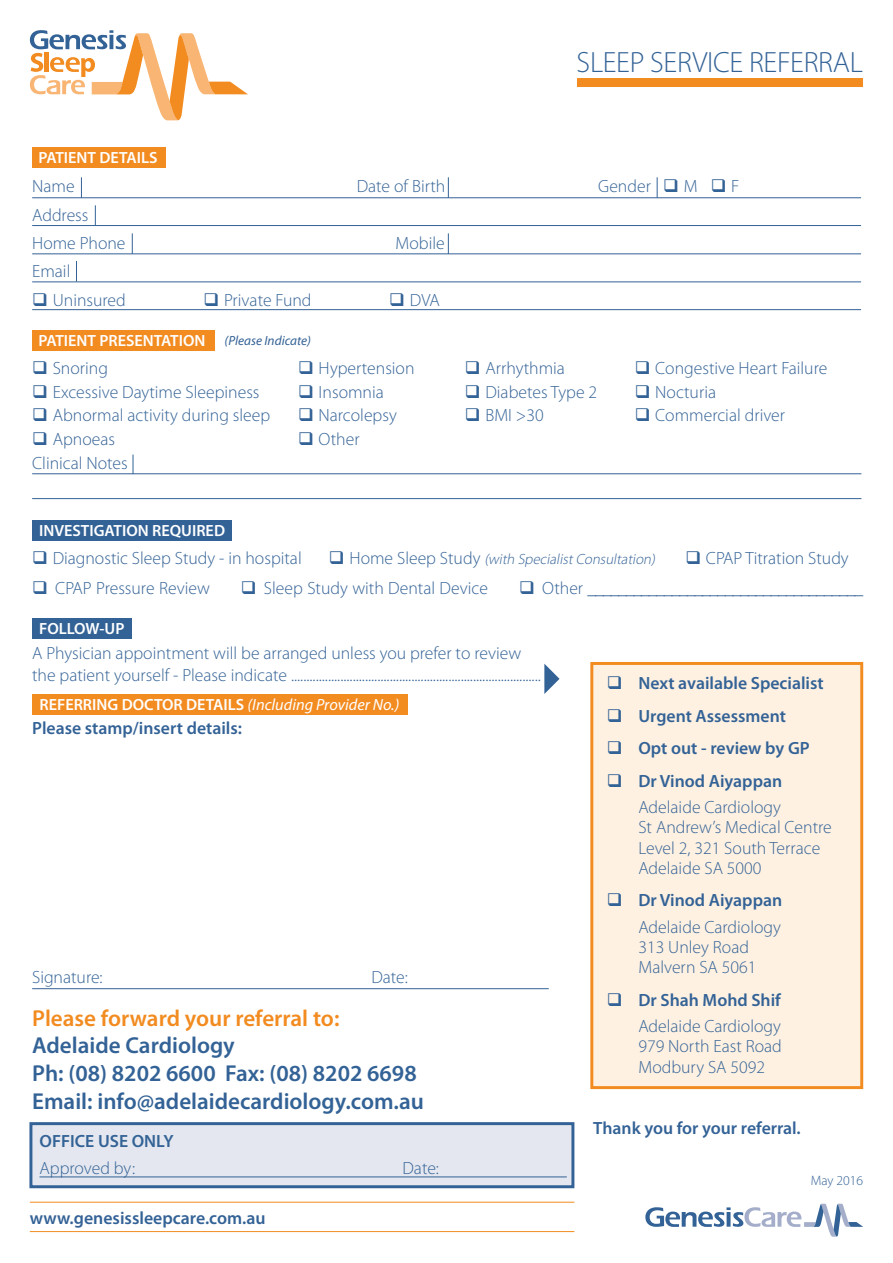
<style>
.page{position:relative;width:893px;height:1263px;background:#fff}
.page>*{position:absolute;margin:0;border:0;box-sizing:border-box;transform-origin:0 0}
.t1{font:300 29.4px "Myriad Pro";letter-spacing:-.01em;color:#336296}
.t2{font:600 23.1px/27.8px "Myriad Pro";color:#336296}
.t3{font:600 23.1px "Myriad Pro";color:#f28b20}
.t4{font:600 17.85px "Myriad Pro";color:#336296}
.t5{font:300 17.7px/20.4px "Myriad Pro";color:#336296}
.t6{font:600 17.7px "Myriad Pro";color:#336296}
.t7{font:600 16.2px "Myriad Pro";color:#fff}
.t8{font:italic 300 14.7px "Myriad Pro";color:#336296}
.t9{font:300 13.65px "Myriad Pro";color:#336296}
.t10{font:italic 13.35px "Myriad Pro";color:#336296}
.s1{font-style:normal;font-size:17.7px}
.s2{font-weight:400;font-style:italic}
.s3{font-weight:600}
</style>
<div class="page">
<svg style="left:30px;top:30px;width:218px;height:90px"></svg>
<div style="left:29px;top:1122px;width:545px;height:66px;background:#e4e7ef;border:3px solid #336296"></div>
<div style="left:590px;top:662px;width:273px;height:427px;background:#fef1e2;border:3px solid #f28b20"></div>
<div style="left:32px;top:147px;width:134px;height:20px;background:#f28b20"></div>
<div style="left:32px;top:330px;width:183px;height:20px;background:#f28b20"></div>
<div style="left:32px;top:520px;width:199px;height:20px;background:#336296"></div>
<div style="left:32px;top:618px;width:100px;height:21px;background:#336296"></div>
<div style="left:32px;top:694px;width:376px;height:20px;background:#f28b20"></div>
<hr style="left:32px;top:197px;width:829px;height:1px;background:#336296">
<svg style="left:81px;top:177px;width:1px;height:21px"></svg>
<hr style="left:32px;top:225px;width:829px;height:1px;background:#336296">
<hr style="left:32px;top:253px;width:829px;height:1px;background:#336296">
<hr style="left:32px;top:281px;width:829px;height:1px;background:#336296">
<hr style="left:32px;top:309px;width:829px;height:1px;background:#336296">
<svg style="left:95px;top:205px;width:1px;height:20px"></svg>
<svg style="left:132px;top:233px;width:1px;height:21px"></svg>
<svg style="left:448px;top:233px;width:1px;height:21px"></svg>
<svg style="left:76px;top:261px;width:1px;height:21px"></svg>
<svg style="left:448px;top:177px;width:1px;height:21px"></svg>
<svg style="left:657px;top:177px;width:1px;height:21px"></svg>
<hr style="left:32px;top:473px;width:829px;height:1px;background:#336296">
<hr style="left:32px;top:498px;width:829px;height:1px;background:#336296">
<hr style="left:32px;top:988px;width:517px;height:1px;background:#336296">
<hr style="left:40px;top:1176px;width:527px;height:1px;background:#336296">
<svg style="left:133px;top:455px;width:1px;height:19px"></svg>
<svg style="left:645px;top:1204px;width:218px;height:33px"></svg>
<div style="left:577px;top:78px;width:286px;height:9px;background:#f28b20"></div>
<svg style="left:544px;top:664px;width:15px;height:30px"></svg>
<hr style="left:30px;top:1202px;width:544px;height:1px;background:#f28b20">
<hr style="left:30px;top:1231px;width:544px;height:1px;background:#f28b20">
<p class="t7" style="left:38px;top:147px;width:121px">PATIENT DETAILS</p>
<h1 class="t1" style="left:577px;top:45px;width:288px">SLEEP SERVICE REFERRAL</h1>
<p class="t5" style="left:32px;top:176px;width:44px">Name</p>
<p class="t5" style="left:357px;top:176px;width:90px">Date of Birth</p>
<p class="t5" style="left:598px;top:176px;width:143px">Gender ❑ M ❑ F</p>
<p class="t5" style="left:32px;top:200px;width:95px;line-height:28.3px">Address<br>Home Phone</p>
<p class="t5" style="left:396px;top:233px;width:51px">Mobile</p>
<p class="t5" style="left:32px;top:261px;width:40px">Email</p>
<p class="t5" style="left:32px;top:289px;width:95px">❑ Uninsured</p>
<p class="t5" style="left:203px;top:289px;width:110px">❑ Private Fund</p>
<p class="t5" style="left:389px;top:289px;width:52px">❑ DVA</p>
<p class="t7" style="left:38px;top:330px;width:169px">PATIENT PRESENTATION</p>
<p class="t10" style="left:225px;top:332px;width:88px">(Please Indicate)</p>
<p class="t5" style="left:32px;top:357px;width:77px">❑ Snoring</p>
<p class="t5" style="left:298px;top:357px;width:118px">❑ Hypertension</p>
<p class="t5" style="left:465px;top:357px;width:102px">❑ Arrhythmia</p>
<p class="t5" style="left:635px;top:357px;width:194px">❑ Congestive Heart Failure</p>
<p class="t5" style="left:32px;top:381px;width:229px">❑ Excessive Daytime Sleepiness</p>
<p class="t5" style="left:298px;top:381px;width:87px">❑ Insomnia</p>
<p class="t5" style="left:465px;top:381px;width:134px">❑ Diabetes Type 2</p>
<p class="t5" style="left:635px;top:381px;width:83px">❑ Nocturia</p>
<p class="t5" style="left:32px;top:405px;width:240px">❑ Abnormal activity during sleep</p>
<p class="t5" style="left:298px;top:405px;width:100px">❑ Narcolepsy</p>
<p class="t5" style="left:465px;top:405px;width:80px">❑ BMI &gt;30</p>
<p class="t5" style="left:635px;top:405px;width:152px">❑ Commercial driver</p>
<p class="t5" style="left:32px;top:429px;width:84px">❑ Apnoeas</p>
<p class="t5" style="left:298px;top:429px;width:63px">❑ Other</p>
<p class="t5" style="left:32px;top:453px;width:97px">Clinical Notes</p>
<p class="t7" style="left:39px;top:520px;width:187px">INVESTIGATION REQUIRED</p>
<p class="t5" style="left:32px;top:548px;width:271px">❑ Diagnostic Sleep Study - in hospital</p>
<p class="t8" style="left:329px;top:550px;width:331px">❑ <span class="s1">H o m e S l e e p S t u d y</span> (with SpecialistConsultation)</p>
<p class="t5" style="left:685px;top:548px;width:165px">❑ CPAP Titration Study</p>
<p class="t5" style="left:32px;top:578px;width:179px">❑ CPAP Pressure Review</p>
<p class="t5" style="left:241px;top:578px;width:249px">❑ Sleep Study with Dental Device</p>
<p class="t5" style="left:519px;top:578px;width:346px">❑ Other ____________________________________</p>
<p class="t7" style="left:39px;top:618px;width:87px">FOLLOW-UP</p>
<p class="t5" style="left:32px;top:642px;width:510px;line-height:22.2px">A Physician appointment will be arranged unless you prefer to review the patient yourself - Please indicate .................................................................................</p>
<p class="t6" style="left:32px;top:717px;width:211px">Please stamp/insert details:</p>
<p class="t7" style="left:39px;top:694px;width:361px">REFERRING DOCTOR DETAILS <span class="s2">(Including Provider No.)</span></p>
<p class="t5" style="left:32px;top:966px;width:72px">Signature:</p>
<p class="t5" style="left:371px;top:966px;width:38px">Date:</p>
<h2 class="t3" style="left:32px;top:1003px;width:309px">Please forward your referral to:</h2>
<h2 class="t2" style="left:32px;top:1031px;width:393px">Adelaide Cardiology<br>Ph: (08) 8202 6600 Fax: (08) 8202 6698<br>Email: info@adelaidecardiology.com.au</h2>
<p class="t6" style="left:40px;top:1130px;width:136px">OFFICE USE ONLY</p>
<p class="t5" style="left:40px;top:1157px;width:97px">Approved by:</p>
<p class="t5" style="left:402px;top:1157px;width:38px">Date:</p>
<p class="t4" style="left:30px;top:1206px;width:237px">www.genesissleepcare.com.au</p>
<p class="t6" style="left:607px;top:672px;width:218px">❑ Next available Specialist</p>
<p class="t6" style="left:607px;top:705px;width:181px">❑ Urgent Assessment</p>
<p class="t6" style="left:607px;top:737px;width:204px">❑ Opt out - review by GP</p>
<p class="t5" style="left:607px;top:767px;width:177px;line-height:26.4px;text-align:right">❑ <span class="s3">Dr Vinod Aiyappan<br></span>Adelaide Cardiology</p>
<p class="t5" style="left:638px;top:817px;width:195px">St Andrew’s Medical Centre<br>Level 2, 321 South Terrace<br>Adelaide SA 5000</p>
<p class="t5" style="left:607px;top:887px;width:177px;line-height:26.4px;text-align:right">❑ <span class="s3">Dr Vinod Aiyappan<br></span>Adelaide Cardiology</p>
<p class="t5" style="left:638px;top:937px;width:120px">313 Unley Road<br>Malvern SA 5061</p>
<p class="t5" style="left:607px;top:986px;width:176px;line-height:26.4px;text-align:right">❑ <span class="s3">Dr Shah Mohd Shif<br></span>Adelaide Cardiology</p>
<p class="t5" style="left:638px;top:1036px;width:145px">979 North East Road<br>Modbury SA 5092</p>
<p class="t6" style="left:593px;top:1116px;width:209px">Thank you for your referral.</p>
<p class="t9" style="left:811px;top:1172px;width:54px">May 2016</p>
</div>
